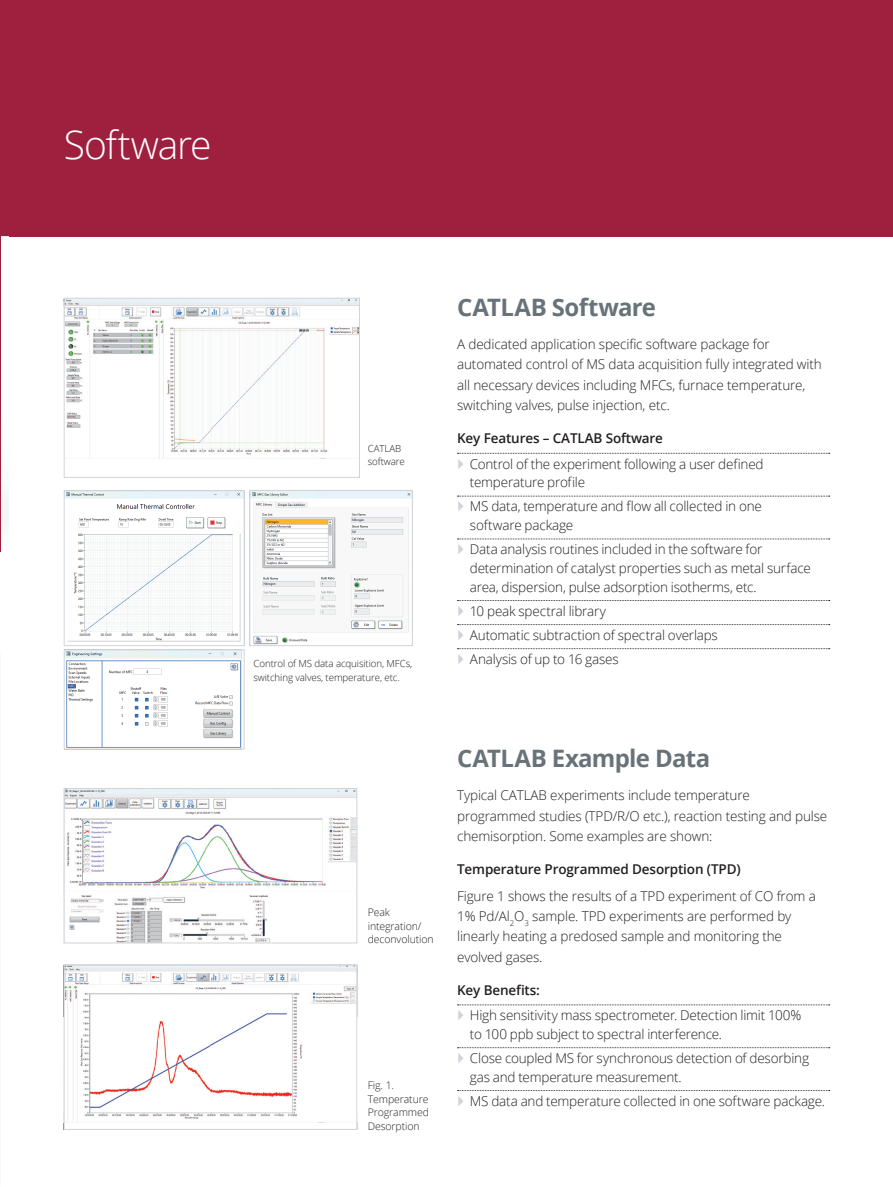
<style>
.page{position:relative;width:893px;height:1187px;background:#fff}
.page>*{position:absolute;margin:0;border:0;box-sizing:border-box;transform-origin:0 0}
.t1{font:300 39px "Open Sans";letter-spacing:-.03em;color:#fff}
.t2{font:700 24px "Open Sans";letter-spacing:-.025em;color:#687379}
.t3{font:300 13.5px/20.2px "Open Sans";letter-spacing:-.01em;color:#231f20}
.t4{font:600 13.5px "Open Sans";letter-spacing:-.01em;color:#231f20}
.t5{font:300 10.5px/13.5px "Open Sans";letter-spacing:-.01em;color:#231f20}
.t6{font:300 9.75px/13.5px "Open Sans";letter-spacing:-.01em;color:#231f20}
.s1{font-weight:600}
.s2{font-family:"Newspaper Pi BT";font-weight:400;color:#d0d4d8}
</style>
<div class="page">
<hr style="left:0;top:0;width:1px;height:551px;background:#9f1f3f">
<div style="left:0;top:0;width:893px;height:236px;background:#9f1f3f"></div>
<img style="left:66px;top:300px;width:292px;height:158px">
<div style="left:64px;top:298px;width:296px;height:179px;border:1px solid #d0d4d8"></div>
<svg style="left:457px;top:1004px;width:373px;height:1px"></svg>
<svg style="left:457px;top:1047px;width:373px;height:1px"></svg>
<svg style="left:457px;top:1090px;width:373px;height:1px"></svg>
<svg style="left:457px;top:453px;width:373px;height:1px"></svg>
<svg style="left:457px;top:495px;width:373px;height:1px"></svg>
<svg style="left:457px;top:538px;width:373px;height:1px"></svg>
<svg style="left:457px;top:600px;width:373px;height:1px"></svg>
<svg style="left:457px;top:624px;width:373px;height:1px"></svg>
<svg style="left:457px;top:648px;width:373px;height:1px"></svg>
<img style="left:66px;top:790px;width:289px;height:151px">
<div style="left:64px;top:788px;width:293px;height:155px;border:1px solid #d0d4d8"></div>
<img style="left:357px;top:1017px;width:1px;height:105px">
<img style="left:66px;top:966px;width:289px;height:156px">
<div style="left:64px;top:964px;width:293px;height:165px;border:1px solid #d0d4d8"></div>
<img style="left:66px;top:651px;width:176px;height:96px">
<div style="left:64px;top:649px;width:181px;height:100px;border:1px solid #d0d4d8"></div>
<img style="left:66px;top:492px;width:177px;height:150px">
<div style="left:64px;top:490px;width:181px;height:156px;border:1px solid #d0d4d8"></div>
<img style="left:251px;top:492px;width:160px;height:152px">
<div style="left:249px;top:490px;width:164px;height:156px;border:1px solid #d0d4d8"></div>
<h1 class="t1" style="left:64px;top:118px;width:149px">Software</h1>
<p class="t6" style="left:368px;top:441px;width:39px">CATLAB software</p>
<p class="t6" style="left:253px;top:656px;width:160px">Control of MS data acquisition, MFCs, switching valves, temperature, etc.</p>
<h2 class="t2" style="left:457px;top:290px;width:201px">CATLAB Software</h2>
<p class="t3" style="left:457px;top:334px;width:366px">A dedicated application specific software package for automated control of MS data acquisition fully integrated with all necessary devices including MFCs, furnace temperature, switching valves, pulse injection, etc.</p>
<p class="t3" style="left:457px;top:425px;width:308px;line-height:25.5px"><span class="s1">Key Features – CATLAB Software<br></span><span class="s2">V</span> Control of the experiment following a user defined</p>
<p class="t3" style="left:457px;top:470px;width:306px;line-height:24px;text-indent:13px">temperature profile<br><span class="s2">V</span> MS data, temperature and flow all collected in one</p>
<p class="t3" style="left:457px;top:513px;width:307px;line-height:24px;text-indent:13px">software package<br><span class="s2">V</span> Data analysis routines included in the software for</p>
<p class="t3" style="left:470px;top:558px;width:342px;line-height:18.8px">determination of catalyst properties such as metal surface area, dispersion, pulse adsorption isotherms, etc.</p>
<p class="t3" style="left:457px;top:598px;width:262px;line-height:24px"><span class="s2">V</span> 10 peak spectral library<br><span class="s2">V</span> Automatic subtraction of spectral overlaps<br><span class="s2">V</span> Analysis of up to 16 gases</p>
<p class="t5" style="left:368px;top:905px;width:67px">Peak integration/ deconvolution</p>
<p class="t5" style="left:368px;top:1078px;width:63px">Fig. 1.<br>Temperature<br>Programmed<br>Desorption</p>
<h2 class="t2" style="left:457px;top:741px;width:255px">CATLAB Example Data</h2>
<p class="t3" style="left:457px;top:784px;width:372px">Typical CATLAB experiments include temperature programmed studies (TPD/R/O etc.), reaction testing and pulse chemisorption. Some examples are shown:</p>
<p class="t4" style="left:457px;top:859px;width:285px">Temperature Programmed Desorption (TPD)</p>
<p class="t3" style="left:457px;top:885px;width:360px">Figure 1 shows the results of a TPD experiment of CO from a 1% Pd/Al<sub>2</sub>O<sub>3</sub> sample. TPD experiments are performed by linearly heating a predosed sample and monitoring the evolved gases.</p>
<p class="t3" style="left:457px;top:976px;width:346px;line-height:25.5px"><span class="s1">Key Benefits:<br></span><span class="s2">V</span> High sensitivity mass spectrometer. Detection limit 100%</p>
<p class="t3" style="left:457px;top:1021px;width:353px;line-height:24px;text-indent:13px">to 100 ppb subject to spectral interference.<br><span class="s2">V</span> Close coupled MS for synchronous detection of desorbing</p>
<p class="t3" style="left:457px;top:1064px;width:369px;line-height:24px;text-indent:13px">gas and temperature measurement.<br><span class="s2">V</span> MS data and temperature collected in one software package.</p>
</div>
